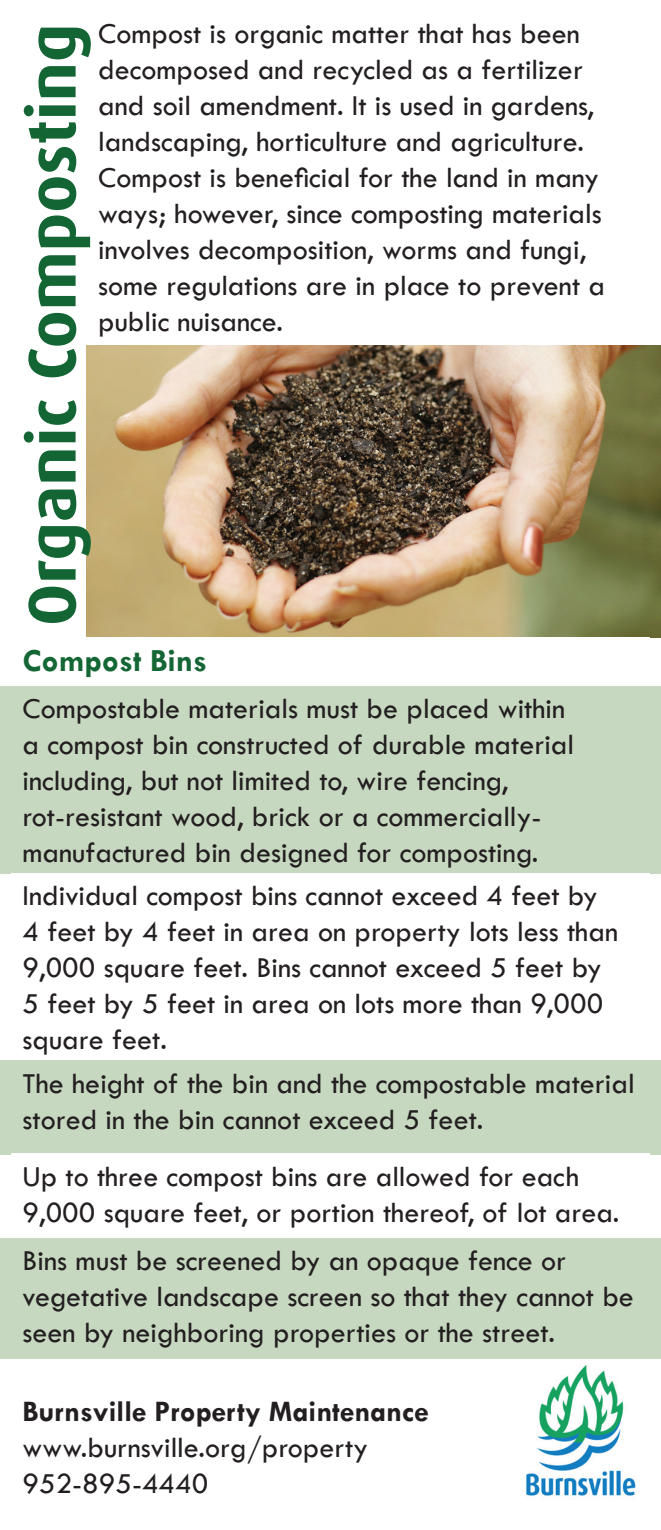
<style>
.page{position:relative;width:661px;height:1530px;background:#fff}
.page>*{position:absolute;margin:0;border:0;box-sizing:border-box;transform-origin:0 0}
.t1{font:700 67.5px "Dax OT";color:#136534}
.t2{font:700 32.5px "Tw Cen";color:#146634}
.t3{font:30px/36px "Tw Cen";color:#231f20}
.t4{font:700 30px "Tw Cen";color:#231f20}
</style>
<div class="page">
<div style="left:0;top:1238px;width:660px;height:121px;background:#c7d8c0"></div>
<div style="left:0;top:1060px;width:660px;height:94px;background:#c7d8c0"></div>
<div style="left:0;top:686px;width:660px;height:187px;background:#c7d8c0"></div>
<img style="left:87px;top:346px;width:573px;height:291px">
<img style="left:526px;top:1365px;width:110px;height:131px">
<div style="left:11px;top:873px;width:638px;height:188px;background:#fff"></div>
<p class="t3" style="left:98px;top:16px;width:508px">Compost is organic matter that has been decomposed and recycled as a fertilizer and soil amendment. It is used in gardens, landscaping, horticulture and agriculture.<br>Compost is beneficial for the land in many ways; however, since composting materials involves decomposition, worms and fungi, some regulations are in place to prevent a public nuisance.</p>
<h1 class="t1" style="left:9px;top:626px;width:604px;rotate:-90deg">Organic Composting</h1>
<p class="t2" style="left:22px;top:641px;width:186px">Compost Bins</p>
<p class="t3" style="left:22px;top:690px;width:552px">Compostable materials must be placed within a compost bin constructed of durable material including, but not limited to, wire fencing, rot-resistant wood, brick or a commercially&shy;manufactured bin designed for composting.</p>
<p class="t3" style="left:22px;top:878px;width:596px">Individual compost bins cannot exceed 4 feet by 4 feet by 4 feet in area on property lots less than 9,000 square feet. Bins cannot exceed 5 feet by 5 feet by 5 feet in area on lots more than 9,000 square feet.</p>
<p class="t3" style="left:22px;top:1065px;width:613px">The height of the bin and the compostable material stored in the bin cannot exceed 5 feet.</p>
<p class="t3" style="left:22px;top:1158px;width:598px">Up to three compost bins are allowed for each<br>9,000 square feet, or portion thereof, of lot area.</p>
<p class="t3" style="left:22px;top:1243px;width:612px">Bins must be screened by an opaque fence or vegetative landscape screen so that they cannot be seen by neighboring properties or the street.</p>
<p class="t4" style="left:22px;top:1394px;width:407px">Burnsville Property Maintenance</p>
<p class="t3" style="left:22px;top:1430px;width:347px">www.burnsville.org/property<br>952-895-4440</p>
</div>
